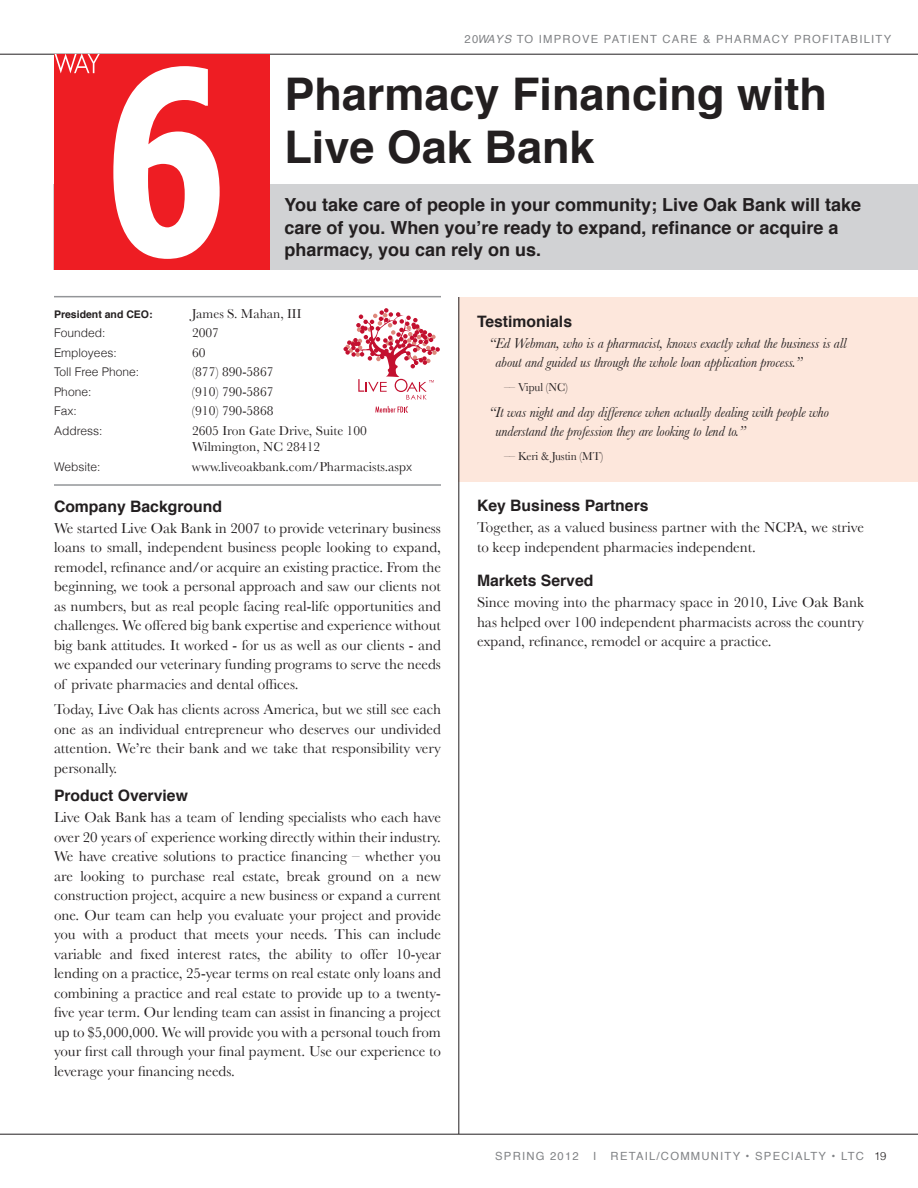
<style>
.page{position:relative;width:918px;height:1188px;background:#fff}
.page>*{position:absolute;margin:0;border:0;box-sizing:border-box;transform-origin:0 0}
.t1{font:700 45px/52.5px "Helvetica";color:#231f20}
.t2{font:700 18px/22.5px "Helvetica";color:#231f20}
.t3{font:700 15.75px "Helvetica";color:#231f20}
.t4{font:15px/19.5px "Baskerville";color:#231f20;text-align:justify}
.t5{font:italic 15px/19.5px "Baskerville";letter-spacing:-.005em;color:#231f20;scale:.95 1}
.t6{font:13.5px/16.5px "Baskerville";color:#231f20}
.t7{font:300 12px "Helvetica";color:#231f20}
.t8{font:12px "Baskerville";letter-spacing:-.005em;color:#231f20;scale:.95 1}
.t9{font:11.25px "Helvetica";letter-spacing:.11em;color:#808285}
.t10{font:700 10.5px "Helvetica";color:#231f20}
.s1{font-style:italic}
.s2{font-family:"Helvetica";font-weight:300;font-size:12px}
.s3{font-weight:300;color:#231f20}
</style>
<div class="page">
<hr style="left:0;top:1134px;width:918px;height:1px;background:#231f20">
<hr style="left:0;top:54px;width:918px;height:1px;background:#231f20">
<div style="left:54px;top:184px;width:864px;height:86px;background:#d1d2d4"></div>
<div style="left:54px;top:54px;width:216px;height:216px;background:#ee1d23"></div>
<svg style="left:113px;top:66px;width:107px;height:193px"></svg>
<svg style="left:55px;top:53px;width:45px;height:20px"></svg>
<div style="left:459px;top:297px;width:459px;height:185px;background:#fde7dc"></div>
<hr style="left:54px;top:296px;width:387px;height:1px;background:#939598">
<hr style="left:54px;top:484px;width:387px;height:2px;background:#939598">
<svg style="left:375px;top:406px;width:33px;height:7px"></svg>
<svg style="left:343px;top:308px;width:97px;height:92px"></svg>
<hr style="left:459px;top:297px;width:1px;height:837px;background:#231f20">
<p class="t9" style="left:465px;top:30px;width:62px">20<span class="s1">WAYS</span> TO</p>
<p class="t9" style="left:539px;top:30px;width:15px">IMPRO</p>
<p class="t9" style="left:582px;top:30px;width:37px">VE PATI</p>
<p class="t9" style="left:632px;top:30px;width:103px">ENT CARE &amp; PHARMACY</p>
<p class="t9" style="left:794px;top:30px;width:18px">PROFITABILITY</p>
<h1 class="t1" style="left:284px;top:69px;width:544px">Pharmacy Financing with<br>Live Oak Bank</h1>
<p class="t2" style="left:284px;top:194px;width:578px">You take care of people in your community; Live Oak Bank will take care of you. When you’re ready to expand, refinance or acquire a pharmacy, you can rely on us.</p>
<p class="t10" style="left:54px;top:306px;width:100px">President and CEO:</p>
<p class="t6" style="left:192px;top:305px;width:111px">James S. Mahan, III</p>
<p class="t7" style="left:54px;top:326px;width:53px">Founded:</p>
<p class="t6" style="left:192px;top:325px;width:29px">2007</p>
<p class="t7" style="left:54px;top:345px;width:64px">Employees:</p>
<p class="t6" style="left:192px;top:344px;width:15px">60</p>
<p class="t7" style="left:54px;top:365px;width:87px">Toll Free Phone:</p>
<p class="t6" style="left:192px;top:364px;width:83px">(877) 890-5867</p>
<p class="t7" style="left:54px;top:384px;width:39px">Phone:</p>
<p class="t6" style="left:192px;top:383px;width:83px">(910) 790-5867</p>
<p class="t7" style="left:54px;top:404px;width:24px">Fax:</p>
<p class="t6" style="left:192px;top:403px;width:83px">(910) 790-5868</p>
<p class="t7" style="left:54px;top:423px;width:50px">Address:</p>
<p class="t6" style="left:192px;top:422px;width:176px">2605 Iron Gate Drive, Suite 100<br>Wilmington, NC 28412</p>
<p class="t7" style="left:54px;top:459px;width:48px">Website:</p>
<p class="t6" style="left:192px;top:458px;width:222px">www.liveoakbank.com/Pharmacists.asp<span class="s2">x</span></p>
<p class="t3" style="left:54px;top:494px;width:170px">Company Background</p>
<p class="t4" style="left:54px;top:518px;width:389px">We started Live Oak Bank in 2007 to provide veterinary business loans to small, independent business people looking to expand, remodel, refinance and/or acquire an existing practice. From the beginning, we took a personal approach and saw our clients not as numbers, but as real people facing real-life opportunities and challenges. We offered big bank expertise and experience without big bank attitudes. It worked - for us as well as our clients - and we expanded our veterinary funding programs to serve the needs of private pharmacies and dental offices.</p>
<p class="t4" style="left:54px;top:700px;width:388px">Today, Live Oak has clients across America, but we still see each one as an individual entrepreneur who deserves our undivided attention. We’re their bank and we take that responsibility very personally.</p>
<p class="t3" style="left:54px;top:783px;width:135px">Product Overview</p>
<p class="t4" style="left:54px;top:808px;width:389px">Live Oak Bank has a team of lending specialists who each have over 20 years of experience working directly within their industry.<br>We have creative solutions to practice financing – whether you are looking to purchase real estate, break ground on a new construction project, acquire a new business or expand a current one. Our team can help you evaluate your project and provide you with a product that meets your needs. This can include variable and fixed interest rates, the ability to offer 10-year lending on a practice, 25-year terms on real estate only loans and combining a practice and real estate to provide up to a twenty&shy;five year term. Our lending team can assist in financing a project up to $5,000,000. We will provide you with a personal touch from your first call through your final payment. Use our experience to leverage your financing needs.</p>
<p class="t3" style="left:477px;top:308px;width:97px">Testimonials</p>
<p class="t5" style="left:495px;top:333px;width:371px;text-indent:-6px">“Ed Webman, who is a pharmacist, knows exactly what the business is all about and guided us through the whole loan application process.”</p>
<p class="t8" style="left:504px;top:380px;width:69px">–– Vipul (NC)</p>
<p class="t5" style="left:495px;top:402px;width:353px;text-indent:-6px">“It was night and day difference when actually dealing with people who understand the profession they are looking to lend to.”</p>
<p class="t8" style="left:504px;top:449px;width:106px">–– Keri &amp; Justin (MT)</p>
<p class="t3" style="left:477px;top:493px;width:173px">Key Business Partners</p>
<p class="t4" style="left:477px;top:517px;width:388px">Together, as a valued business partner with the NCPA, we strive to keep independent pharmacies independent.</p>
<p class="t3" style="left:477px;top:568px;width:118px">Markets Served</p>
<p class="t4" style="left:477px;top:592px;width:388px">Since moving into the pharmacy space in 2010, Live Oak Bank has helped over 100 independent pharmacists across the country expand, refinance, remodel or acquire a practice.</p>
<p class="t9" style="left:495px;top:1148px;width:85px">SPRING 2012</p>
<p class="t9" style="left:593px;top:1148px;width:5px">I</p>
<p class="t9" style="left:611px;top:1148px;width:277px">RETAI L/COMMUNITY • SPECIALTY • LTC <span class="s3">19</span></p>
</div>
